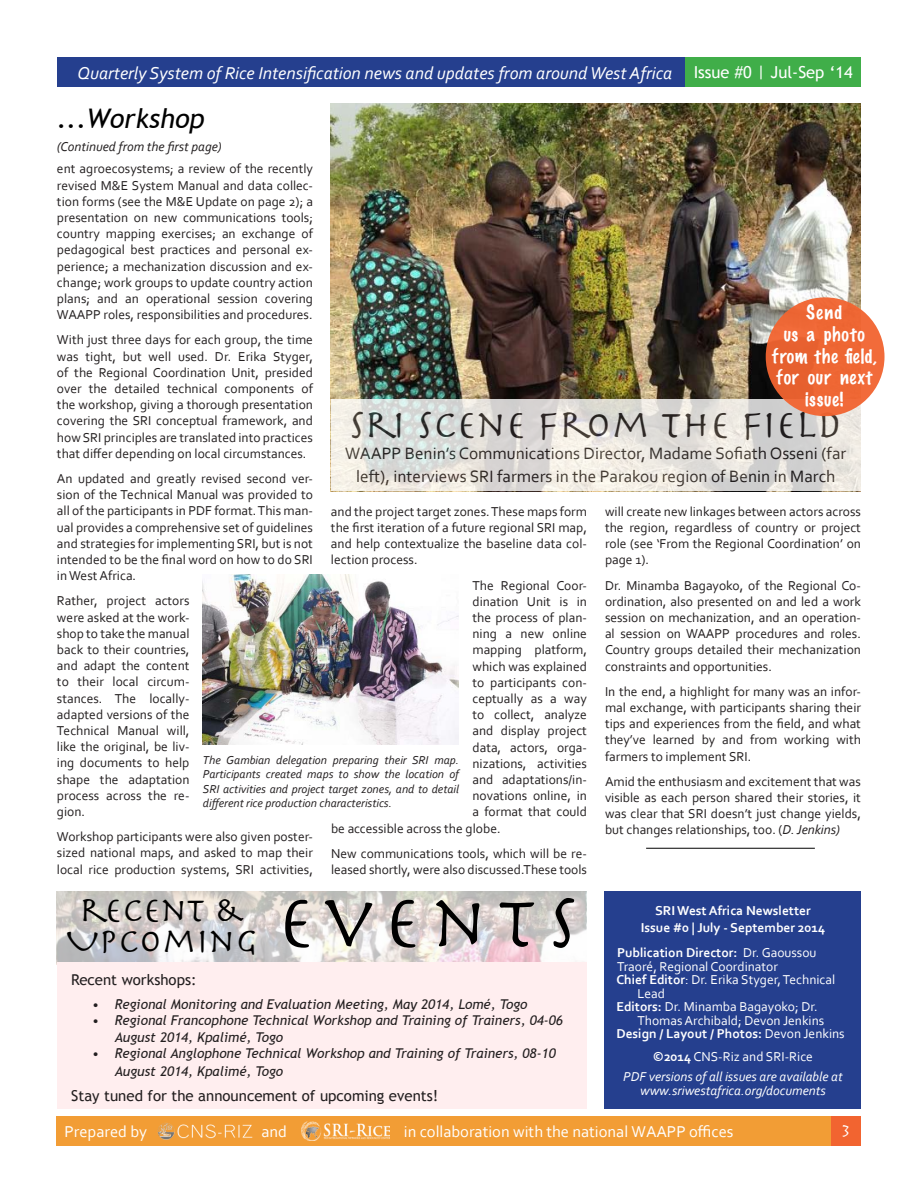
<style>
.page{position:relative;width:918px;height:1188px;background:#fff}
.page>*{position:absolute;margin:0;border:0;box-sizing:border-box;transform-origin:0 0}
.t1{font:76.5px "Herculanum";letter-spacing:.14em;color:#000}
.t2{font:40.5px "Herculanum";color:#231f20}
.t3{font:36px/31.5px "Herculanum";color:#000;text-align:center}
.t4{font:italic 27px "Trebuchet MS";color:#000}
.t5{font:italic 18px "Corbel";color:#fff}
.t6{font:100 18px/21.6px "Marker Felt";letter-spacing:.045em;color:#fff;text-align:center}
.t7{font:18px "Herculanum";color:#fff}
.t8{font:17.25px/22.5px "Corbel";color:#231f20;text-align:center}
.t9{font:16.5px "Corbel";color:#fff}
.t10{font:15px "Trebuchet MS";color:#231f20}
.t11{font:13.5px/16.2px "Corbel";color:#231f20;text-align:justify}
.t12{font:italic 13.5px/16.2px "Trebuchet MS";color:#231f20}
.t13{font:13.5px "Corbel";color:#fff}
.t14{font:700 13.5px/16.2px "Corbel";color:#fff;text-align:center}
.t15{font:italic 13.5px/20.2px "Corbel";color:#fff;text-align:center}
.t16{font:italic 13.5px "Corbel";color:#231f20}
.t17{font:italic 12px/14.4px "Corbel";color:#231f20;text-align:justify}
.s1{font-family:"Trebuchet MS";font-style:normal;font-size:16.5px}
.s2{font-style:italic}
.s3{font-weight:400}
.s4{font-weight:700}
.s5{font-weight:700;font-style:normal}
.s6{font-style:normal}
</style>
<div class="page">
<div style="left:57px;top:57px;width:804px;height:30px;background:#253f8e"></div>
<div style="left:686px;top:57px;width:175px;height:30px;background:#40ae49"></div>
<div style="left:57px;top:1116px;width:804px;height:30px;background:#f29d35"></div>
<div style="left:831px;top:1116px;width:30px;height:30px;background:#f26430"></div>
<img style="left:301px;top:1122px;width:88px;height:19px">
<img style="left:157px;top:1122px;width:96px;height:18px">
<img style="left:331px;top:104px;width:530px;height:296px">
<svg style="left:331px;top:400px;width:530px;height:91px"></svg>
<img style="left:57px;top:891px;width:530px;height:71px">
<div style="left:57px;top:962px;width:530px;height:146px;background:#ffeeef"></div>
<div style="left:605px;top:891px;width:256px;height:217px;background:#253f8e"></div>
<hr style="left:646px;top:848px;width:169px;height:1px;background:#000">
<img style="left:203px;top:575px;width:256px;height:169px">
<div style="left:766px;top:297px;width:119px;height:119px;background:#f26430;border-radius:50%"></div>
<h3 class="t5" style="left:78px;top:62px;width:777px">Quarterly System of Rice Intensification news and updates from around West Africa <span class="s1">Issue #0 | Jul-Sep ‘14</span></h3>
<h3 class="t4" style="left:57px;top:103px;width:149px">...Workshop</h3>
<p class="t16" style="left:57px;top:139px;width:166px">(Continued from the first page)</p>
<p class="t11" style="left:57px;top:161px;width:258px">ent agroecosystems; a review of the recently revised M&amp;E System Manual and data collec&shy;tion forms (see the M&amp;E Update on page 2); a presentation on new communications tools; country mapping exercises; an exchange of pedagogical best practices and personal ex&shy;perience; a mechanization discussion and ex&shy;change; work groups to update country action plans; and an operational session covering WAAPP roles, responsibilities and procedures.</p>
<p class="t11" style="left:57px;top:332px;width:258px">With just three days for each group, the time was tight, but well used. Dr. Erika Styger, of the Regional Coordination Unit, presided over the detailed technical components of the workshop, giving a thorough presentation covering the SRI conceptual framework, and how SRI principles are translated into practices that differ depending on local circumstances.</p>
<p class="t11" style="left:57px;top:470px;width:258px">An updated and greatly revised second ver&shy;sion of the Technical Manual was provided to all of the participants in PDF format. This man&shy;ual provides a comprehensive set of guidelines and strategies for implementing SRI, but is not intended to be the final word on how to do SRI in West Africa.</p>
<p class="t11" style="left:57px;top:593px;width:134px">Rather, project actors were asked at the work&shy;shop to take the manual back to their countries, and adapt the content to their local circum&shy;stances. The locally&shy;adapted versions of the Technical Manual will, like the original, be liv&shy;ing documents to help shape the adaptation process across the re&shy;gion.</p>
<p class="t11" style="left:57px;top:828px;width:258px">Workshop participants were also given poster&shy;sized national maps, and asked to map their local rice production systems, SRI activities,</p>
<h3 class="t6" style="left:772px;top:301px;width:106px">Send<br>us a photo from the field, for our next issue!</h3>
<h2 class="t2" style="left:349px;top:398px;width:496px">SRI SCENE FROM THE FIELD</h2>
<p class="t8" style="left:345px;top:442px;width:503px">WAAPP Benin’s Communications Director, Madame Sofiath Osseni (far left), interviews SRI farmers in the Parakou region of Benin in March</p>
<p class="t11" style="left:331px;top:503px;width:258px">and the project target zones. These maps form the first iteration of a future regional SRI map, and help contextualize the baseline data col&shy;lection process.</p>
<p class="t11" style="left:473px;top:577px;width:116px">The Regional Coor-</p>
<p class="t11" style="left:473px;top:593px;width:116px">dination Unit is in</p>
<p class="t11" style="left:473px;top:609px;width:116px">the process of plan-</p>
<p class="t11" style="left:473px;top:625px;width:116px">ning a new online</p>
<p class="t11" style="left:473px;top:642px;width:116px">mapping platform,</p>
<p class="t11" style="left:473px;top:658px;width:116px">which was explained</p>
<p class="t11" style="left:473px;top:674px;width:116px">to participants con-</p>
<p class="t11" style="left:473px;top:690px;width:116px">ceptually as a way</p>
<p class="t11" style="left:473px;top:706px;width:116px">to collect, analyze</p>
<p class="t11" style="left:473px;top:723px;width:116px">and display project</p>
<p class="t11" style="left:473px;top:739px;width:116px">data, actors, orga-</p>
<p class="t11" style="left:473px;top:755px;width:116px">nizations, activities</p>
<p class="t11" style="left:473px;top:771px;width:116px">and adaptations/in-</p>
<p class="t11" style="left:473px;top:787px;width:116px">novations online, in</p>
<p class="t11" style="left:473px;top:804px;width:116px">a format that could</p>
<p class="t11" style="left:331px;top:820px;width:171px">be accessible across the globe.</p>
<p class="t11" style="left:331px;top:845px;width:258px">New communications tools, which will be re&shy;leased shortly, were also discussed.These tools</p>
<p class="t11" style="left:605px;top:503px;width:258px">will create new linkages between actors across the region, regardless of country or project role (see ‘From the Regional Coordination’ on page 1).</p>
<p class="t11" style="left:605px;top:577px;width:258px">Dr. Minamba Bagayoko, of the Regional Co&shy;ordination, also presented on and led a work session on mechanization, and an operation&shy;al session on WAAPP procedures and roles.<br>Country groups detailed their mechanization constraints and opportunities.</p>
<p class="t11" style="left:605px;top:683px;width:258px">In the end, a highlight for many was an infor&shy;mal exchange, with participants sharing their tips and experiences from the field, and what they’ve learned by and from working with farmers to implement SRI.</p>
<p class="t11" style="left:605px;top:773px;width:258px">Amid the enthusiasm and excitement that was visible as each person shared their stories, it was clear that SRI doesn’t just change yields, but changes relationships, too. (<span class="s2">D. Jenkins)</span></p>
<p class="t17" style="left:203px;top:752px;width:258px">The Gambian delegation preparing their SRI map.<br>Participants created maps to show the location of SRI activities and project target zones, and to detail different rice production characteristics.</p>
<h3 class="t3" style="left:66px;top:892px;width:193px">RECENT &amp;<br>UPCOMING</h3>
<h1 class="t1" style="left:277px;top:874px;width:302px">EVENTS</h1>
<p class="t10" style="left:71px;top:971px;width:127px">Recent workshops:</p>
<p class="t12" style="left:92px;top:997px;width:437px">• Regional Monitoring and Evaluation Meeting, May 2014, Lomé, Togo</p>
<p class="t12" style="left:115px;top:1013px;width:450px;text-indent:-23px">• Regional Francophone Technical Workshop and Training of Trainers, 04-06<br>August 2014, Kpalimé, Togo</p>
<p class="t12" style="left:115px;top:1044px;width:443px;line-height:18px;text-indent:-23px">• Regional Anglophone Technical Workshop and Training of Trainers, 08-10<br>August 2014, Kpalimé, Togo</p>
<p class="t10" style="left:71px;top:1087px;width:369px">Stay tuned for the announcement of upcoming events!</p>
<p class="t14" style="left:641px;top:903px;width:186px">SRI West Africa Newsletter<br>Issue #0 | July - September 2014</p>
<p class="t14" style="left:617px;top:944px;width:201px">Publication Director: <span class="s3">Dr. Gaoussou</span></p>
<p class="t13" style="left:617px;top:958px;width:162px">Traoré, Regional Coordinator</p>
<p class="t13" style="left:616px;top:971px;width:220px"><span class="s4">Chief Editor</span>: Dr. Erika Styger, Technical</p>
<p class="t13" style="left:637px;top:985px;width:29px">Lead</p>
<p class="t13" style="left:616px;top:998px;width:203px"><span class="s4">Editors:</span> Dr. Minamba Bagayoko; Dr.</p>
<p class="t13" style="left:637px;top:1012px;width:188px">Thomas Archibald; Devon Jenkins</p>
<p class="t14" style="left:616px;top:1025px;width:230px">Design / Layout / Photos: <span class="s3">Devon Jenkins</span></p>
<p class="t15" style="left:623px;top:1046px;width:221px"><span class="s5">©2014</span> <span class="s6">CNS-Riz and SRI-Rice<br></span>PDF versions of all issues are available at</p>
<p class="t15" style="left:640px;top:1080px;width:187px">www.sriwestafrica.org/documents</p>
<p class="t9" style="left:64px;top:1121px;width:84px">Prepared by</p>
<p class="t9" style="left:261px;top:1121px;width:27px">and</p>
<p class="t9" style="left:404px;top:1121px;width:331px">in collaboration with the national WAAPP offices</p>
<h3 class="t7" style="left:842px;top:1119px;width:10px">3</h3>
</div>
